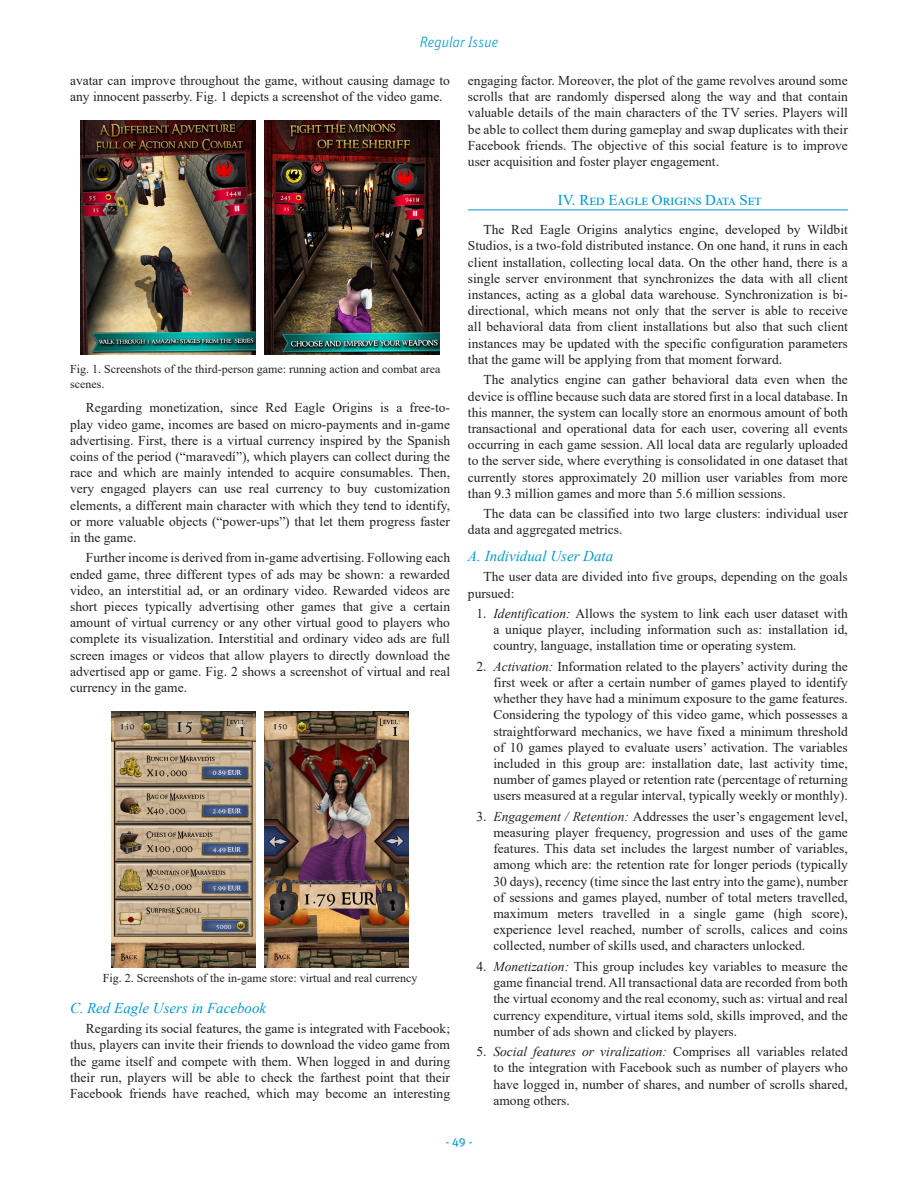
<style>
.page{position:relative;width:918px;height:1188px;background:#fff}
.page>*{position:absolute;margin:0;border:0;box-sizing:border-box;transform-origin:0 0}
.t1{font:italic 15px "Times New Roman";color:#0098cd}
.t2{font:15px "Times New Roman";color:#0098cd}
.t3{font:italic 300 15px "Unit OT";color:#0098cd}
.Texto{font:13.5px/16.2px "Times New Roman";color:#231f20;text-align:justify}
.PieObjetos_-_izda{font:12px/14.4px "Times New Roman";color:#231f20}
.PieObjetos_-_Centrad{font:12px "Times New Roman";color:#231f20}
.t4{font:12px "Unit OT";color:#0098cd}
.s1{font-style:italic}
</style>
<div class="page">
<img style="left:80px;top:121px;width:176px;height:234px">
<img style="left:265px;top:121px;width:175px;height:234px">
<img style="left:112px;top:712px;width:144px;height:256px">
<img style="left:265px;top:711px;width:144px;height:257px">
<hr style="left:468px;top:210px;width:380px;height:1px;background:#0098cd">
<p class="t3" style="left:420px;top:33px;width:80px">Regular Issue</p>
<p class="Texto" style="left:70px;top:72px;width:381px">avatar can improve throughout the game, without causing damage to any innocent passerby. Fig. 1 depicts a screenshot of the video game.</p>
<p class="Texto" style="left:468px;top:72px;width:381px">engaging factor. Moreover, the plot of the game revolves around some scrolls that are randomly dispersed along the way and that contain valuable details of the main characters of the TV series. Players will be able to collect them during gameplay and swap duplicates with their Facebook friends. The objective of this social feature is to improve user acquisition and foster player engagement.</p>
<p class="t2" style="left:558px;top:190px;width:205px">IV. Red Eagle Origins Data Set</p>
<p class="Texto" style="left:468px;top:221px;width:381px;text-indent:16px">The Red Eagle Origins analytics engine, developed by Wildbit Studios, is a two-fold distributed instance. On one hand, it runs in each client installation, collecting local data. On the other hand, there is a single server environment that synchronizes the data with all client instances, acting as a global data warehouse. Synchronization is bi&shy;directional, which means not only that the server is able to receive all behavioral data from client installations but also that such client instances may be updated with the specific configuration parameters that the game will be applying from that moment forward.</p>
<p class="Texto" style="left:468px;top:371px;width:381px;text-indent:16px">The analytics engine can gather behavioral data even when the device is offline because such data are stored first in a local database. In this manner, the system can locally store an enormous amount of both transactional and operational data for each user, covering all events occurring in each game session. All local data are regularly uploaded to the server side, where everything is consolidated in one dataset that currently stores approximately 20 million user variables from more than 9.3 million games and more than 5.6 million sessions.</p>
<p class="Texto" style="left:468px;top:505px;width:381px;text-indent:16px">The data can be classified into two large clusters: individual user data and aggregated metrics.</p>
<p class="t1" style="left:468px;top:546px;width:147px">A. Individual User Data</p>
<p class="Texto" style="left:468px;top:568px;width:381px;text-indent:16px">The user data are divided into five groups, depending on the goals pursued:</p>
<p class="Texto" style="left:493px;top:605px;width:356px;text-indent:-17px">1. <span class="s1">Identification:</span> Allows the system to link each user dataset with a unique player, including information such as: installation id, country, language, installation time or operating system.</p>
<p class="Texto" style="left:493px;top:658px;width:356px;text-indent:-17px">2. <span class="s1">Activation:</span> Information related to the players’ activity during the first week or after a certain number of games played to identify whether they have had a minimum exposure to the game features.<br>Considering the typology of this video game, which possesses a straightforward mechanics, we have fixed a minimum threshold of 10 games played to evaluate users’ activation. The variables included in this group are: installation date, last activity time, number of games played or retention rate (percentage of returning users measured at a regular interval, typically weekly or monthly).</p>
<p class="Texto" style="left:493px;top:808px;width:356px;text-indent:-17px">3. <span class="s1">Engagement / Retention:</span> Addresses the user’s engagement level, measuring player frequency, progression and uses of the game features. This data set includes the largest number of variables, among which are: the retention rate for longer periods (typically 30 days), recency (time since the last entry into the game), number of sessions and games played, number of total meters travelled, maximum meters travelled in a single game (high score), experience level reached, number of scrolls, calices and coins collected, number of skills used, and characters unlocked.</p>
<p class="Texto" style="left:493px;top:958px;width:356px;text-indent:-17px">4. <span class="s1">Monetization:</span> This group includes key variables to measure the game financial trend. All transactional data are recorded from both the virtual economy and the real economy, such as: virtual and real currency expenditure, virtual items sold, skills improved, and the number of ads shown and clicked by players.</p>
<p class="Texto" style="left:493px;top:1043px;width:356px;text-indent:-17px">5. <span class="s1">Social features or viralization:</span> Comprises all variables related to the integration with Facebook such as number of players who have logged in, number of shares, and number of scrolls shared, among others.</p>
<p class="PieObjetos_-_izda" style="left:70px;top:362px;width:372px">Fig. 1. Screenshots of the third-person game: running action and combat area scenes.</p>
<p class="Texto" style="left:70px;top:399px;width:381px;text-indent:16px">Regarding monetization, since Red Eagle Origins is a free-to&shy;play video game, incomes are based on micro-payments and in-game advertising. First, there is a virtual currency inspired by the Spanish coins of the period (“maravedí”), which players can collect during the race and which are mainly intended to acquire consumables. Then, very engaged players can use real currency to buy customization elements, a different main character with which they tend to identify, or more valuable objects (“power-ups”) that let them progress faster in the game.</p>
<p class="Texto" style="left:70px;top:549px;width:381px;text-indent:16px">Further income is derived from in-game advertising. Following each ended game, three different types of ads may be shown: a rewarded video, an interstitial ad, or an ordinary video. Rewarded videos are short pieces typically advertising other games that give a certain amount of virtual currency or any other virtual good to players who complete its visualization. Interstitial and ordinary video ads are full screen images or videos that allow players to directly download the advertised app or game. Fig. 2 shows a screenshot of virtual and real currency in the game.</p>
<p class="PieObjetos_-_Centrad" style="left:103px;top:970px;width:316px">Fig. 2. Screenshots of the in-game store: virtual and real currency</p>
<p class="t1" style="left:70px;top:997px;width:198px">C. Red Eagle Users in Facebook</p>
<p class="Texto" style="left:70px;top:1020px;width:381px;text-indent:16px">Regarding its social features, the game is integrated with Facebook; thus, players can invite their friends to download the video game from the game itself and compete with them. When logged in and during their run, players will be able to check the farthest point that their Facebook friends have reached, which may become an interesting</p>
<p class="t4" style="left:446px;top:1135px;width:28px">- 49 -</p>
</div>
